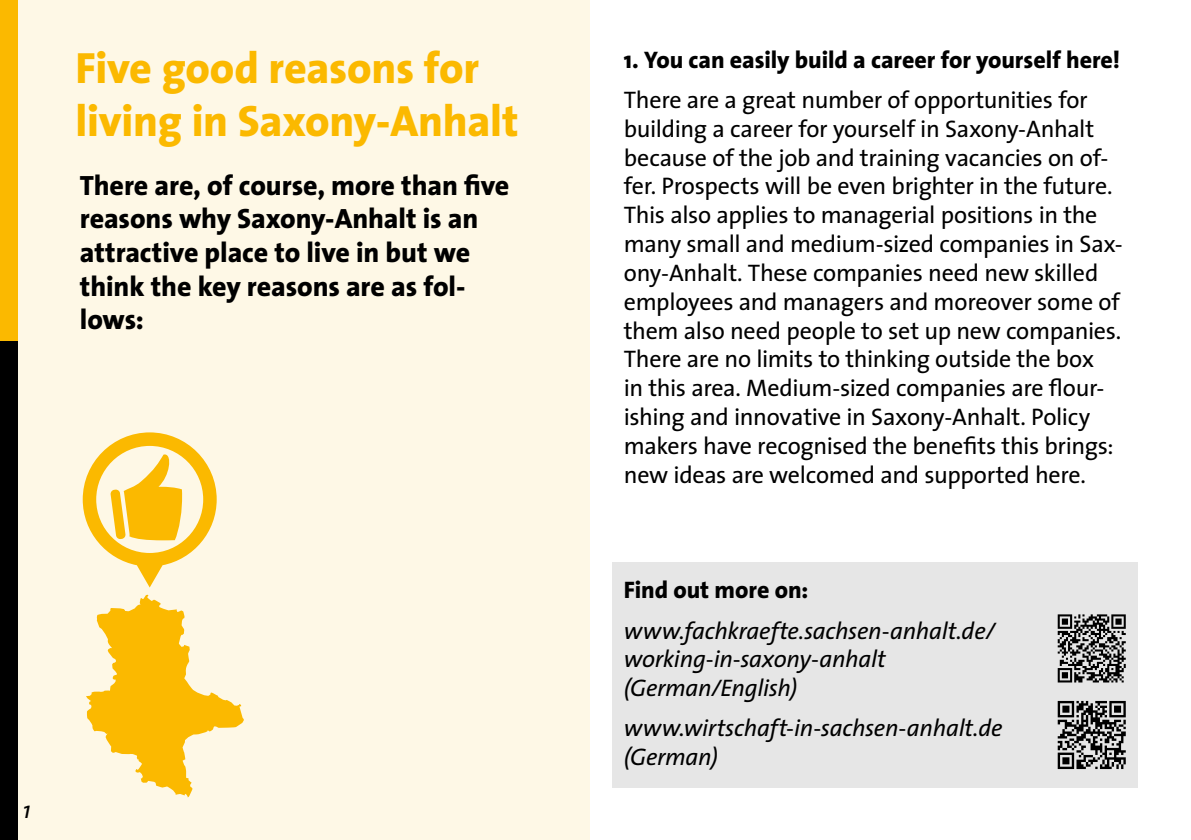
<style>
.page{position:relative;width:1191px;height:840px;background:#fff}
.page>*{position:absolute;margin:0;border:0;box-sizing:border-box;transform-origin:0 0}
.t1{font:800 44px/52.8px "The Sans";letter-spacing:-.01em;color:#fbb900}
.t2{font:800 28px/33.6px "The Sans";letter-spacing:-.005em;color:#000}
.t3{font:24px/28.8px "The Sans";letter-spacing:-.015em;color:#000}
.Hyperlinks{font:italic 24px/28.8px "The Sans";letter-spacing:-.01em;color:#000}
.t4{font:800 24px "The Sans";letter-spacing:-.005em;color:#000}
</style>
<div class="page">
<div style="left:612px;top:561px;width:525px;height:226px;background:#e6e6e6"></div>
<div style="left:0;top:0;width:590px;height:839px;background:#fef8e6"></div>
<div style="left:0;top:0;width:17px;height:341px;background:#fbb900"></div>
<div style="left:0;top:341px;width:17px;height:498px;background:#000"></div>
<svg style="left:83px;top:432px;width:161px;height:365px"></svg>
<svg style="left:1057px;top:700px;width:68px;height:68px"></svg>
<svg style="left:1057px;top:614px;width:68px;height:68px"></svg>
<h1 class="t1" style="left:76px;top:40px;width:444px">Five good reasons for living in Saxony-Anhalt</h1>
<h2 class="t2" style="left:80px;top:168px;width:431px">There are, of course, more than five reasons why Saxony-Anhalt is an attractive place to live in but we think the key reasons are as fol&shy;lows:</h2>
<p class="Hyperlinks" style="left:23px;top:793px;width:9px">1</p>
<h3 class="t4" style="left:624px;top:39px;width:498px">1. You can easily build a career for yourself here!</h3>
<p class="t3" style="left:624px;top:85px;width:500px">There are a great number of opportunities for building a career for yourself in Saxony-Anhalt because of the job and training vacancies on of&shy;fer. Prospects will be even brighter in the future.<br>This also applies to managerial positions in the many small and medium-sized companies in Sax&shy;ony-Anhalt. These companies need new skilled employees and managers and moreover some of them also need people to set up new companies.<br>There are no limits to thinking outside the box<br>in this area. Medium-sized companies are flour&shy;ishing and innovative in Saxony-Anhalt. Policy makers have recognised the benefits this brings: new ideas are welcomed and supported here.</p>
<h3 class="t4" style="left:624px;top:569px;width:186px">Find out more on:</h3>
<p class="Hyperlinks" style="left:624px;top:615px;width:373px">www.fachkraefte.sachsen-anhalt.de/ working-in-saxony-anhalt (German/English)</p>
<p class="Hyperlinks" style="left:624px;top:712px;width:380px">www.wirtschaft-in-sachsen-anhalt.de (German)</p>
</div>
